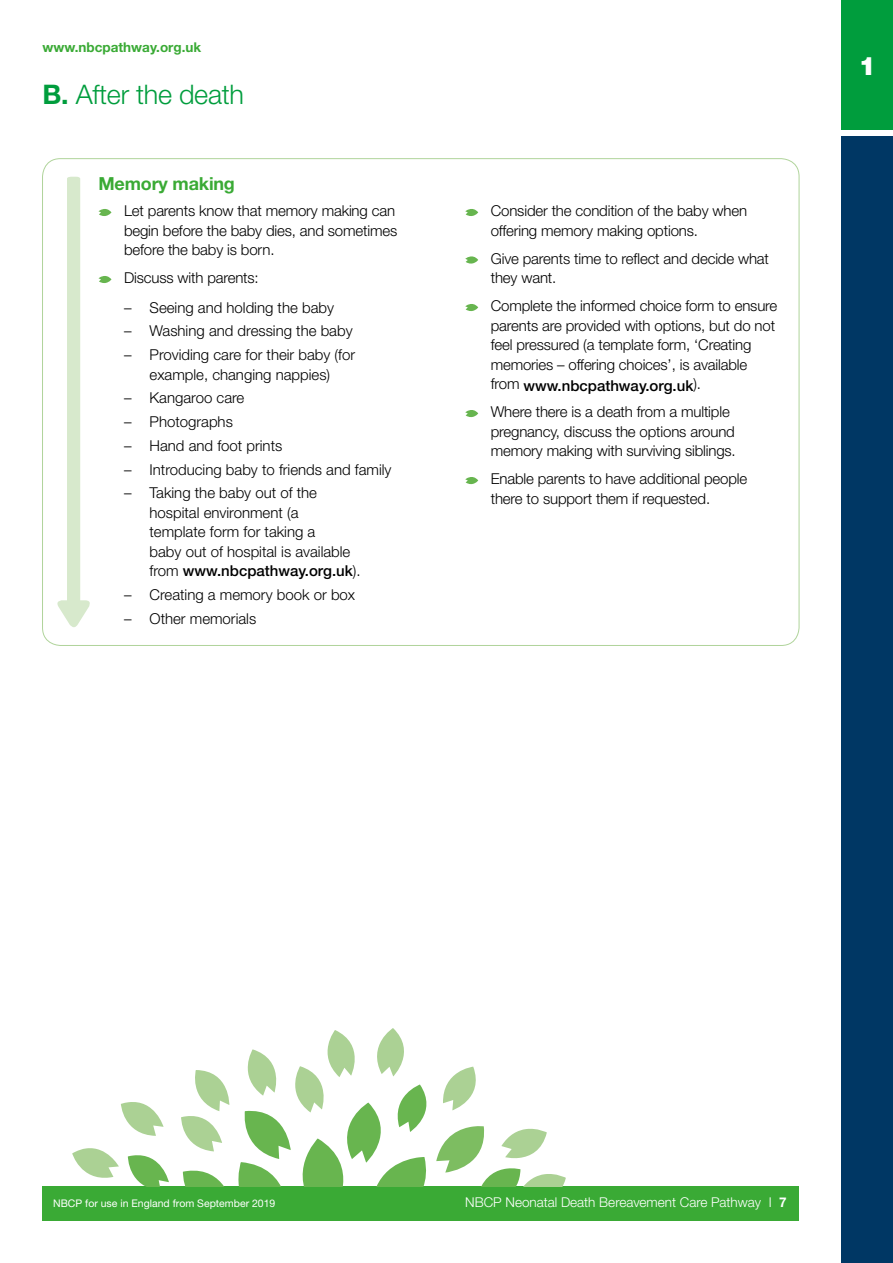
<style>
.page{position:relative;width:893px;height:1263px;background:#fff}
.page>*{position:absolute;margin:0;border:0;box-sizing:border-box;transform-origin:0 0}
.t1{font:300 27px "Helvetica Neue LT Std";letter-spacing:-.01em;color:#009d3d}
.t2{font:900 25.5px "Helvetica Neue LT Std";color:#fff}
.t3{font:700 18px "Helvetica Neue LT Std";letter-spacing:-.01em;color:#3aaa35}
.t4{font:300 15px/19.5px "Helvetica Neue LT Std";letter-spacing:-.01em;color:#000}
.t5{font:300 13.5px "Helvetica Neue LT Std";color:#fff}
.t6{font:700 13.5px "Helvetica Neue LT Std";color:#3aaa35}
.t7{font:10.5px "Helvetica Neue LT Std";color:#fff}
.s1{font-weight:700}
.s2{font-weight:500}
</style>
<div class="page">
<div style="left:43px;top:1186px;width:756px;height:34px;background:#3aaa35"></div>
<svg style="left:99px;top:209px;width:12px;height:7px"></svg>
<svg style="left:99px;top:276px;width:12px;height:7px"></svg>
<svg style="left:465px;top:209px;width:13px;height:7px"></svg>
<svg style="left:465px;top:256px;width:13px;height:8px"></svg>
<svg style="left:465px;top:304px;width:13px;height:7px"></svg>
<svg style="left:465px;top:410px;width:13px;height:8px"></svg>
<svg style="left:465px;top:477px;width:13px;height:8px"></svg>
<svg style="left:57px;top:177px;width:33px;height:450px"></svg>
<svg style="left:128px;top:1155px;width:41px;height:31px"></svg>
<svg style="left:72px;top:1148px;width:47px;height:30px"></svg>
<svg style="left:121px;top:1102px;width:43px;height:34px"></svg>
<svg style="left:181px;top:1028px;width:385px;height:158px"></svg>
<div style="left:842px;top:136px;width:51px;height:1127px;background:#003764"></div>
<div style="left:842px;top:0;width:51px;height:130px;background:#009d3d"></div>
<p class="t6" style="left:43px;top:39px;width:160px">www.nbcpathway.org.uk</p>
<h1 class="t1" style="left:43px;top:78px;width:203px"><span class="s1">B.</span> After the death</h1>
<p class="t3" style="left:99px;top:172px;width:138px">Memory making</p>
<p class="t4" style="left:124px;top:201px;width:275px">Let parents know that memory making can begin before the baby dies, and sometimes before the baby is born.</p>
<p class="t4" style="left:124px;top:268px;width:136px">Discuss with parents:</p>
<p class="t4" style="left:124px;top:297px;width:212px">– Seeing and holding the baby</p>
<p class="t4" style="left:124px;top:321px;width:230px">– Washing and dressing the baby</p>
<p class="t4" style="left:124px;top:345px;width:233px;text-align:center">– Providing care for their baby (for example, changing nappies)</p>
<p class="t4" style="left:124px;top:388px;width:122px">– Kangaroo care</p>
<p class="t4" style="left:124px;top:412px;width:110px">– Photographs</p>
<p class="t4" style="left:124px;top:435px;width:160px">– Hand and foot prints</p>
<p class="t4" style="left:124px;top:459px;width:269px">– Introducing baby to friends and family</p>
<p class="t4" style="left:150px;top:483px;width:213px;text-indent:-26px">– Taking the baby out of the hospital environment (a<br>template form for taking a<br>baby out of hospital is available from <span class="s2">www.nbcpathway.org.uk</span>).</p>
<p class="t4" style="left:124px;top:585px;width:233px">– Creating a memory book or box</p>
<p class="t4" style="left:124px;top:608px;width:134px">– Other memorials</p>
<p class="t4" style="left:491px;top:201px;width:258px">Consider the condition of the baby when offering memory making options.</p>
<p class="t4" style="left:491px;top:248px;width:280px">Give parents time to reflect and decide what they want.</p>
<p class="t4" style="left:491px;top:296px;width:288px">Complete the informed choice form to ensure parents are provided with options, but do not feel pressured (a template form, ‘Creating memories – offering choices’, is available</p>
<p class="t4" style="left:491px;top:372px;width:240px;line-height:26.5px">from <span class="s2">www.nbcpathway.org.uk</span>).<br>Where there is a death from a multiple</p>
<p class="t4" style="left:491px;top:421px;width:247px">pregnancy, discuss the options around memory making with surviving siblings.</p>
<p class="t4" style="left:491px;top:469px;width:258px">Enable parents to have additional people there to support them if requested.</p>
<h2 class="t2" style="left:859px;top:51px;width:19px">1</h2>
<p class="t7" style="left:53px;top:1197px;width:224px">NBCP for use in England from September 2019</p>
<p class="t5" style="left:465px;top:1194px;width:323px">NBCP Neonatal Death Bereavement Care Pathway I <span class="s1">7</span></p>
</div>
